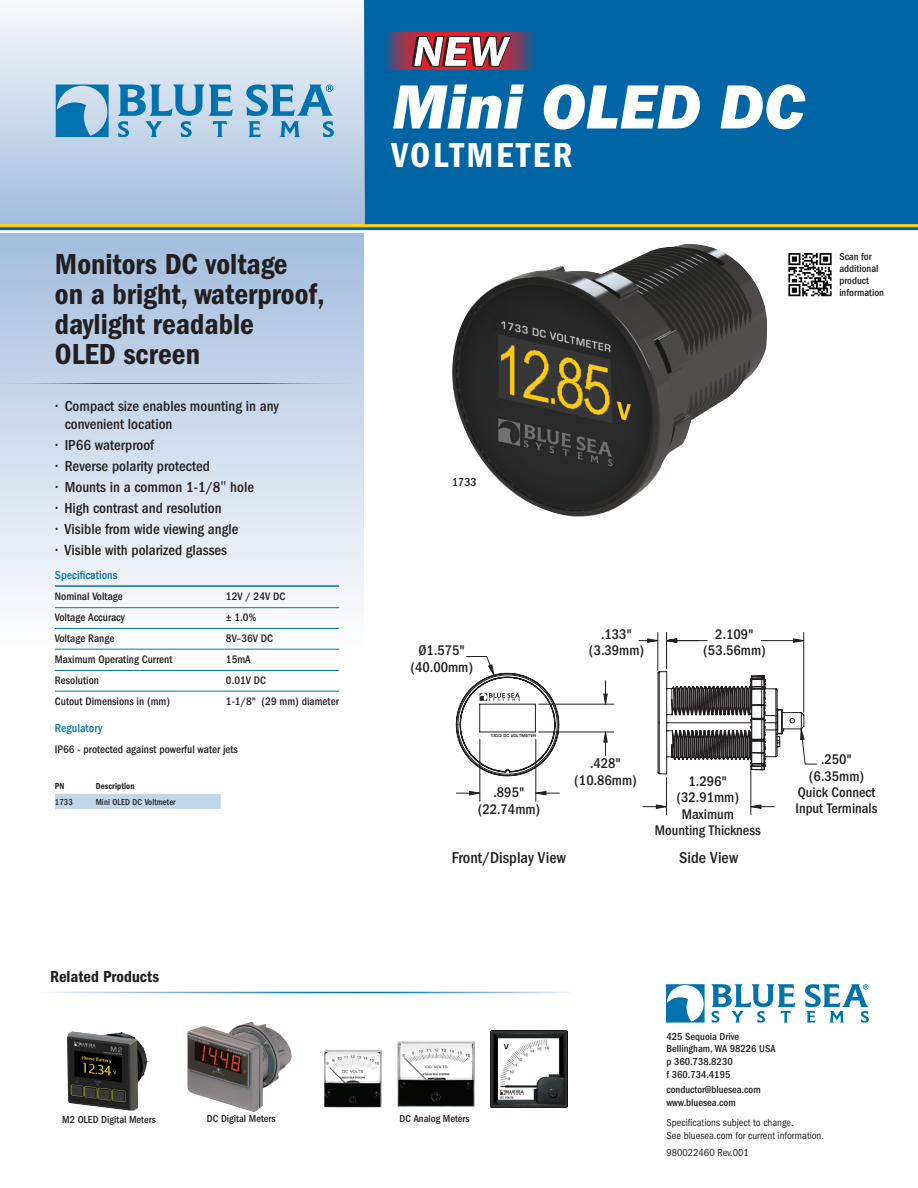
<style>
.page{position:relative;width:918px;height:1188px;background:#fff}
.page>*{position:absolute;margin:0;border:0;box-sizing:border-box;transform-origin:0 0}
.Tab_0_13_pt{font:64.5px "ITC Franklin Gothic Std Hvy It";color:#fff}
.Tab_0_13_pt-2{font:36px "ITC Franklin Gothic Std Dm Cd";letter-spacing:.075em;color:#fff}
.t1{font:30px/30px "ITC Franklin Gothic Std Dm Cd";color:#231f20}
.t2{font:16.5px "ITC Franklin Gothic Std Dm Cd";color:#231f20}
.t3{font:500 condensed 16.2px "ITC Franklin Gothic Std";color:#231f20}
.Tab_0_13_pt-3{font:500 condensed 15px "ITC Franklin Gothic Std";color:#231f20}
.t4{font:500 condensed 14.4px/16.2px "ITC Franklin Gothic Std";color:#231f20;text-align:center}
.t5{font:500 condensed 12px "ITC Franklin Gothic Std";color:#0073ae}
.t6{font:500 condensed 12px "ITC Franklin Gothic Std";color:#231f20}
.Tab_0_10_in{font:500 condensed 11.25px "ITC Franklin Gothic Std";color:#231f20}
.Tab_0_13_pt-4{font:500 condensed 11.25px "ITC Franklin Gothic Std";color:#231f20}
.Tab_0_13_pt-5{font:500 condensed 10.5px "ITC Franklin Gothic Std";color:#231f20}
.t7{font:condensed 10.5px "ITC Franklin Gothic Std";color:#231f20}
.body_part_no__chart{font:500 condensed 9px "ITC Franklin Gothic Std";letter-spacing:.01em;color:#231f20;scale:.96 1}
.t8{font:9px "ITC Franklin Gothic Std Dm Cd";letter-spacing:.01em;color:#231f20;scale:.96 1}
.t9{font:700 4.5px "Eurostile";letter-spacing:.025em;color:#231f20}
.s1{font-family:"Open Sans";font-weight:400;font-stretch:normal}
</style>
<div class="page">
<div style="left:365px;top:0;width:553px;height:224px;background:#0065a4"></div>
<hr style="left:0;top:224px;width:918px;height:3px;background:#fed105">
<hr style="left:0;top:227px;width:918px;height:3px;background:#0065a4">
<div style="left:0;top:0;width:365px;height:224px;background:linear-gradient(to bottom,#f6f9fc,#a3bddd)"></div>
<svg style="left:56px;top:85px;width:53px;height:52px;background:#5ea3ca"></svg>
<svg style="left:118px;top:85px;width:115px;height:52px;background:#84b6d6"></svg>
<svg style="left:246px;top:84px;width:88px;height:53px;background:#83b5d5"></svg>
<div style="left:0;top:233px;width:364px;height:415px;background:linear-gradient(to bottom,#a2bcdd,#fdfefe)"></div>
<hr style="left:0;top:383px;width:366px;height:1px;background:#0073ae">
<svg style="left:385px;top:33px;width:148px;height:37px;background:#833c5c"></svg>
<svg style="left:412px;top:36px;width:100px;height:31px;background:#bb8e91"></svg>
<img style="left:452px;top:244px;width:315px;height:273px">
<hr style="left:658px;top:632px;width:1px;height:38px;background:#231f20">
<hr style="left:751px;top:766px;width:1px;height:49px;background:#231f20">
<hr style="left:666px;top:778px;width:1px;height:37px;background:#231f20">
<hr style="left:803px;top:632px;width:1px;height:80px;background:#231f20">
<hr style="left:666px;top:632px;width:1px;height:37px;background:#231f20">
<hr style="left:539px;top:704px;width:75px;height:1px;background:#231f20">
<hr style="left:539px;top:732px;width:75px;height:1px;background:#231f20">
<hr style="left:480px;top:739px;width:1px;height:62px;background:#231f20">
<hr style="left:536px;top:739px;width:1px;height:62px;background:#231f20">
<svg style="left:603px;top:681px;width:5px;height:24px"></svg>
<svg style="left:603px;top:731px;width:5px;height:24px"></svg>
<svg style="left:456px;top:791px;width:24px;height:4px"></svg>
<svg style="left:535px;top:791px;width:24px;height:4px"></svg>
<svg style="left:639px;top:638px;width:178px;height:171px"></svg>
<svg style="left:456px;top:656px;width:103px;height:120px"></svg>
<div style="left:55px;top:794px;width:166px;height:15px;background:#c0d7ea"></div>
<svg style="left:666px;top:984px;width:39px;height:39px"></svg>
<svg style="left:711px;top:984px;width:84px;height:39px"></svg>
<svg style="left:805px;top:984px;width:64px;height:39px"></svg>
<hr style="left:55px;top:607px;width:284px;height:1px;background:#0073ae">
<hr style="left:55px;top:628px;width:284px;height:1px;background:#0073ae">
<hr style="left:55px;top:649px;width:284px;height:1px;background:#0073ae">
<hr style="left:55px;top:670px;width:284px;height:1px;background:#0073ae">
<hr style="left:55px;top:691px;width:284px;height:1px;background:#0073ae">
<hr style="left:55px;top:585px;width:284px;height:2px;background:#0073ae">
<svg style="left:788px;top:253px;width:44px;height:43px"></svg>
<img style="left:490px;top:1031px;width:78px;height:77px">
<img style="left:67px;top:1031px;width:5px;height:35px">
<img style="left:397px;top:1041px;width:78px;height:66px">
<img style="left:324px;top:1050px;width:58px;height:58px">
<img style="left:187px;top:1022px;width:105px;height:90px">
<p class="Tab_0_13_pt" style="left:392px;top:69px;width:414px">Mini OLED DC</p>
<p class="t1" style="left:55px;top:249px;width:271px">Monitors DC voltage<br>on a bright, waterproof, daylight readable</p>
<p class="t1" style="left:55px;top:339px;width:147px">OLED screen</p>
<p class="Tab_0_13_pt-3" style="left:56px;top:398px;width:225px">• Compact size enables mounting in any</p>
<p class="Tab_0_13_pt-3" style="left:65px;top:416px;width:109px">convenient location</p>
<p class="Tab_0_13_pt-3" style="left:56px;top:437px;width:100px">• IP66 waterproof</p>
<p class="Tab_0_13_pt-3" style="left:56px;top:458px;width:156px">• Reverse polarity protected</p>
<p class="Tab_0_13_pt-3" style="left:56px;top:479px;width:200px">• Mounts in a common 1-1/8<span class="s1">"</span> hole</p>
<p class="Tab_0_13_pt-3" style="left:56px;top:500px;width:167px">• High contrast and resolution</p>
<p class="Tab_0_13_pt-3" style="left:56px;top:521px;width:184px">• Visible from wide viewing angle</p>
<p class="Tab_0_13_pt-3" style="left:56px;top:542px;width:173px">• Visible with polarized glasses</p>
<p class="t5" style="left:55px;top:568px;width:64px">Specifications</p>
<p class="Tab_0_10_in" style="left:55px;top:590px;width:69px">Nominal Voltage</p>
<p class="Tab_0_10_in" style="left:226px;top:590px;width:61px">12V / 24V DC</p>
<p class="Tab_0_10_in" style="left:55px;top:611px;width:72px">Voltage Accuracy</p>
<p class="Tab_0_10_in" style="left:226px;top:611px;width:32px">± 1.0%</p>
<p class="Tab_0_10_in" style="left:55px;top:632px;width:61px">Voltage Range</p>
<p class="Tab_0_10_in" style="left:226px;top:632px;width:49px">8V–36V DC</p>
<p class="Tab_0_10_in" style="left:55px;top:653px;width:119px">Maximum Operating Current</p>
<p class="Tab_0_10_in" style="left:226px;top:653px;width:26px">15mA</p>
<p class="Tab_0_10_in" style="left:55px;top:674px;width:46px">Resolution</p>
<p class="Tab_0_10_in" style="left:226px;top:674px;width:42px">0.01V DC</p>
<p class="Tab_0_13_pt-4" style="left:55px;top:695px;width:117px">Cutout Dimensions in (mm)</p>
<p class="Tab_0_13_pt-4" style="left:226px;top:695px;width:114px">1-1/8" (29 mm) diameter</p>
<p class="t5" style="left:55px;top:721px;width:49px">Regulatory</p>
<p class="Tab_0_10_in" style="left:55px;top:743px;width:185px">IP66 - protected against powerful water jets</p>
<p class="t8" style="left:55px;top:781px;width:11px">PN</p>
<p class="t8" style="left:96px;top:781px;width:42px">Description</p>
<p class="body_part_no__chart" style="left:55px;top:796px;width:20px">1733</p>
<p class="body_part_no__chart" style="left:96px;top:796px;width:85px">Mini OLED DC Voltmeter</p>
<p class="t2" style="left:50px;top:967px;width:111px">Related Products</p>
<p class="Tab_0_13_pt-2" style="left:391px;top:135px;width:183px">VOLTMETER</p>
<p class="Tab_0_13_pt-5" style="left:839px;top:251px;width:34px">Scan for</p>
<p class="Tab_0_13_pt-5" style="left:839px;top:263px;width:41px">additional</p>
<p class="Tab_0_13_pt-5" style="left:839px;top:275px;width:31px">product</p>
<p class="Tab_0_13_pt-5" style="left:839px;top:287px;width:46px">information</p>
<p class="t6" style="left:452px;top:475px;width:26px">1733</p>
<p class="t4" style="left:601px;top:626px;width:33px">.133"</p>
<p class="t4" style="left:419px;top:642px;width:48px">Ø1.575"</p>
<p class="t4" style="left:589px;top:642px;width:57px">(3.39mm)</p>
<p class="t4" style="left:411px;top:659px;width:64px">(40.00mm)</p>
<p class="t4" style="left:703px;top:626px;width:64px">2.109" (53.56mm)</p>
<p class="t9" style="left:490px;top:733px;width:47px">1833 DC VOLTMETER</p>
<p class="t4" style="left:478px;top:785px;width:64px">.895" (22.74mm)</p>
<p class="t4" style="left:574px;top:755px;width:64px">.428" (10.86mm)</p>
<p class="t4" style="left:655px;top:773px;width:107px">1.296"<br>(32.91mm)<br>Maximum<br>Mounting Thickness</p>
<p class="t3" style="left:452px;top:848px;width:116px">Front/Display View</p>
<p class="t3" style="left:679px;top:848px;width:60px">Side View</p>
<p class="t4" style="left:796px;top:752px;width:83px">.250" (6.35mm)<br>Quick Connect<br>Input Terminals</p>
<p class="Tab_0_13_pt-5" style="left:62px;top:1114px;width:95px">M2 OLED Digital Meters</p>
<p class="Tab_0_13_pt-5" style="left:207px;top:1113px;width:70px">DC Digital Meters</p>
<p class="Tab_0_13_pt-5" style="left:400px;top:1113px;width:72px">DC Analog Meters</p>
<p class="Tab_0_13_pt-5" style="left:666px;top:1030px;width:74px">425 Sequoia Drive</p>
<p class="Tab_0_13_pt-5" style="left:666px;top:1043px;width:111px">Bellingham, WA 98226 USA</p>
<p class="Tab_0_13_pt-5" style="left:666px;top:1056px;width:68px">p 360.738.8230</p>
<p class="Tab_0_13_pt-5" style="left:666px;top:1068px;width:65px">f 360.734.4195</p>
<p class="Tab_0_13_pt-5" style="left:666px;top:1083px;width:96px">conductor@bluesea.com</p>
<p class="Tab_0_13_pt-5" style="left:666px;top:1096px;width:71px">www.bluesea.com</p>
<p class="t7" style="left:666px;top:1117px;width:129px">Specifications subject to change.</p>
<p class="t7" style="left:666px;top:1130px;width:159px">See bluesea.com for current information.</p>
<p class="t7" style="left:666px;top:1146px;width:84px">980022460 Rev.001</p>
</div>
